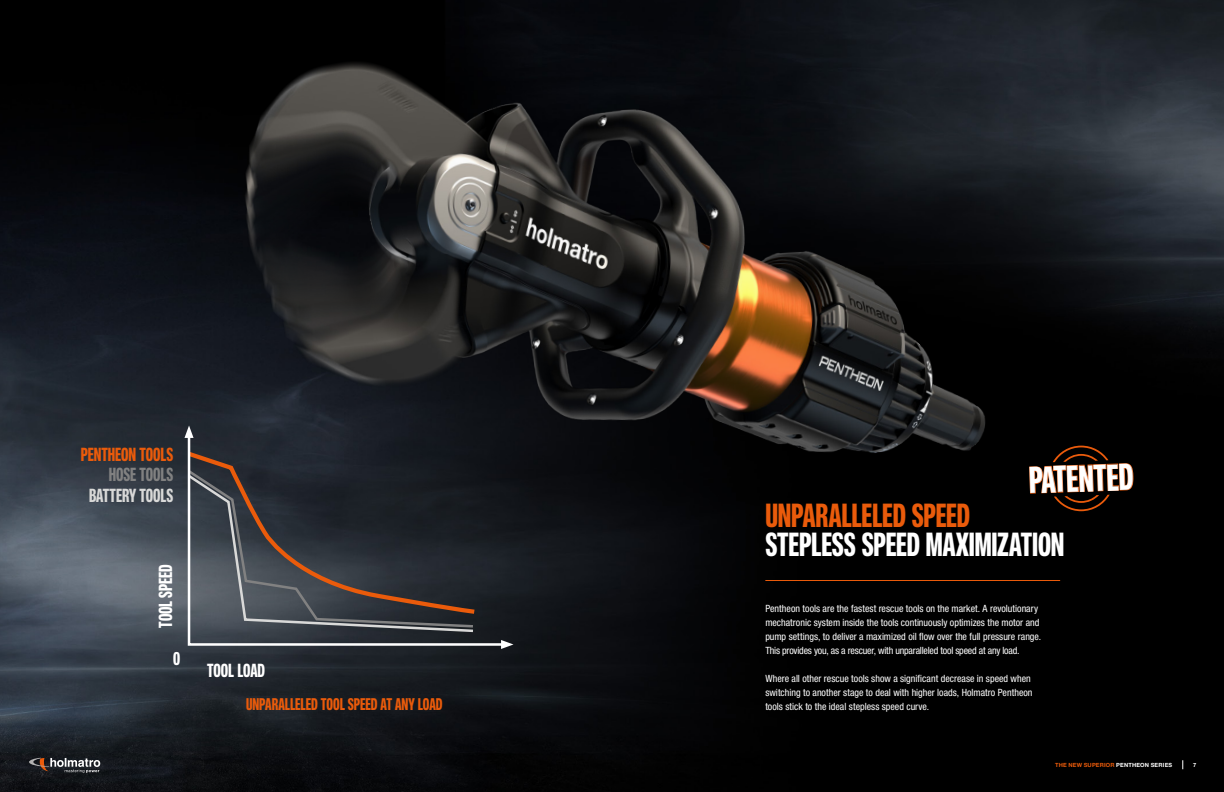
<style>
.page{position:relative;width:1224px;height:792px;background:#fff}
.page>*{position:absolute;margin:0;border:0;box-sizing:border-box;transform-origin:0 0}
.t1{font:700 36.6px "Neue Helvetica Pro 79 Cm";color:#fff}
.t2{font:700 32.7px "Neue Helvetica Pro 79 Cm";letter-spacing:-.005em;color:#fff}
.t3{font:700 32.7px "Neue Helvetica Pro 79 Cm";letter-spacing:-.005em;color:#ea5b0b}
.t4{font:700 18.6px "Neue Helvetica Pro 79 Cm";letter-spacing:-.005em;color:#fff}
.t5{font:700 18.6px "Neue Helvetica Pro 79 Cm";color:#ea5b0b}
.t6{font:700 18.6px "Neue Helvetica Pro 79 Cm";letter-spacing:-.005em;color:#d9d9d8}
.t7{font:700 18.6px "Neue Helvetica Pro 79 Cm";color:#818181}
.t8{font:700 16.6px "Neue Helvetica Pro 79 Cm";letter-spacing:-.005em;color:#ea5b0b}
.t9{font:condensed 10px/14px "Helvetica Neue LT Std";color:#fff}
.t10{font:700 5.7px "Helvetica Neue LT Std";letter-spacing:.03em;color:#ea5b0b}
.t11{font:700 5.7px "Helvetica Neue LT Std";color:#fff}
.s1{color:#fff}
</style>
<div class="page">
<img style="left:0;top:0;width:1224px;height:792px">
<svg style="left:186px;top:431px;width:322px;height:216px;background:#414347"></svg>
<svg style="left:184px;top:425px;width:10px;height:13px"></svg>
<svg style="left:501px;top:640px;width:12px;height:9px"></svg>
<img style="left:229px;top:26px;width:764px;height:501px">
<hr style="left:765px;top:580px;width:295px;height:1px;background:#ea5b0b">
<svg style="left:1029px;top:446px;width:105px;height:65px;background:#270f01"></svg>
<svg style="left:29px;top:758px;width:71px;height:15px"></svg>
<h3 class="t5" style="left:81px;top:443px;width:94px">PENTHEON TOOLS</h3>
<h3 class="t7" style="left:109px;top:463px;width:66px">HOSE TOOLS</h3>
<h3 class="t6" style="left:89px;top:484px;width:86px">BATTERY TOOLS</h3>
<h3 class="t4" style="left:154px;top:628px;width:65px;rotate:-90deg">TOOL SPEED</h3>
<h3 class="t4" style="left:173px;top:647px;width:9px">0</h3>
<h3 class="t4" style="left:207px;top:659px;width:59px">TOOL LOAD</h3>
<h3 class="t8" style="left:246px;top:694px;width:198px">UNPARALLELED TOOL SPEED AT ANY LOAD</h3>
<h1 class="t1" style="left:1028px;top:458px;width:106px;rotate:-2deg">PATENTED</h1>
<h2 class="t3" style="left:765px;top:496px;width:206px">UNPARALLELED SPEED</h2>
<h2 class="t2" style="left:765px;top:525px;width:301px">STEPLESS SPEED MAXIMIZATION</h2>
<p class="t9" style="left:765px;top:601px;width:277px">Pentheon tools are the fastest rescue tools on the market. A revolutionary mechatronic system inside the tools continuously optimizes the motor and pump settings, to deliver a maximized oil flow over the full pressure range.<br>This provides you, as a rescuer, with unparalleled tool speed at any load.</p>
<p class="t9" style="left:765px;top:671px;width:269px">Where all other rescue tools show a significant decrease in speed when switching to another stage to deal with higher loads, Holmatro Pentheon tools stick to the ideal stepless speed curve.</p>
<p class="t10" style="left:1055px;top:761px;width:119px">THE NEW SUPERIOR <span class="s1">PENTHEON SERIES</span></p>
<p class="t11" style="left:1193px;top:761px;width:5px">7</p>
</div>
